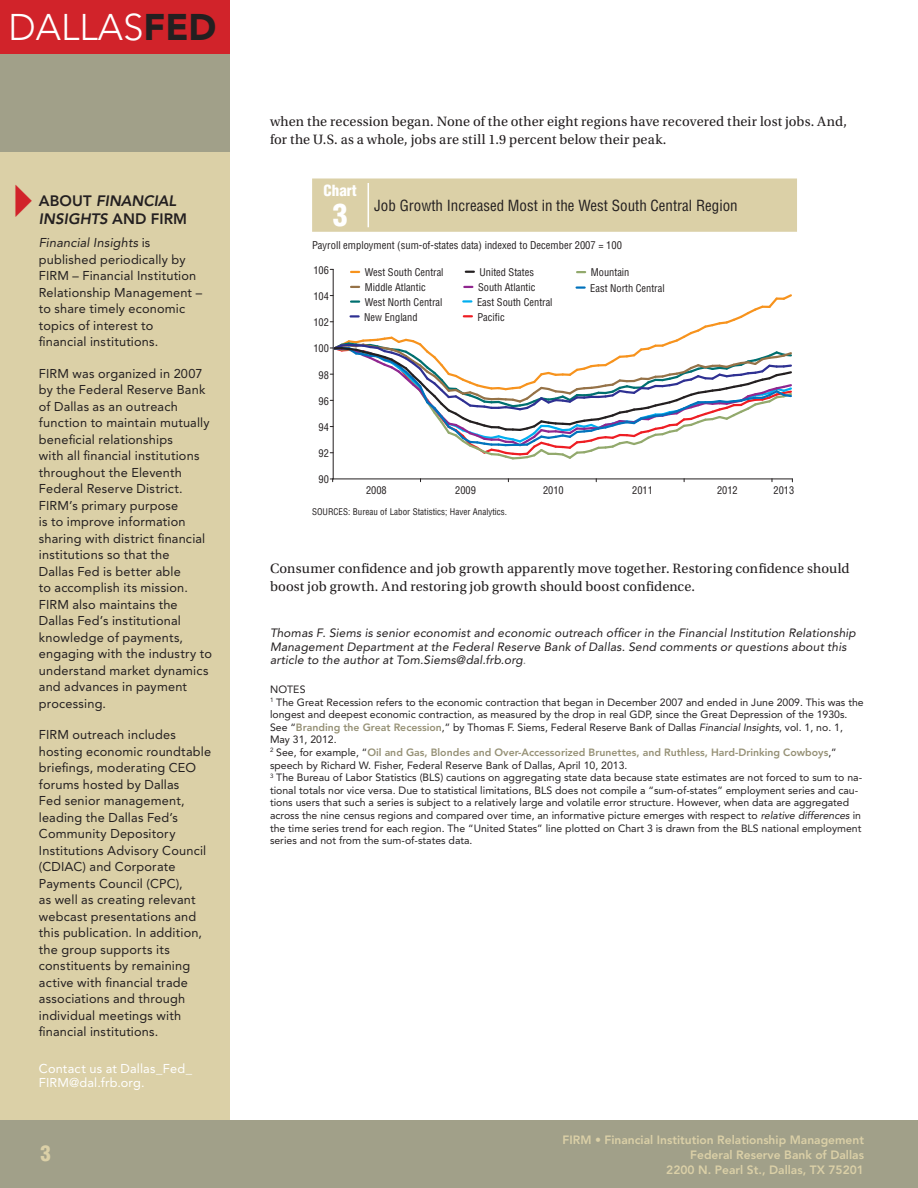
<style>
.page{position:relative;width:918px;height:1188px;background:#fff}
.page>*{position:absolute;margin:0;border:0;box-sizing:border-box;transform-origin:0 0}
.t1{font:300 36.75px "Avenir LT Std";color:#fff}
.Chart{font:900 condensed 30px "Helvetica LT Std";color:#fff}
.t2{font:900 condensed 21px "Helvetica LT Std";color:#dbd0a7}
.ChartTitle{font:condensed 15px "Helvetica LT Std";color:#231f20}
.CalendarHead{font:italic 800 15px/18px "Avenir LT Std";color:#231f20}
.Chart_word{font:900 condensed 15px "Helvetica LT Std";color:#fff}
.TEXT_BODY{font:14.25px/18px "Utopia Std";letter-spacing:.01em;color:#231f20}
.TEXT_Sidebar{font:12.75px/16.5px "Avenir LT Std";letter-spacing:.015em;color:#231f20}
.Webinfo{font:12.75px/14.7px "Avenir LT Std";letter-spacing:.015em;color:#fff}
.TEXT_BODY-2{font:italic 12px/13.5px "Avenir LT Std";letter-spacing:.015em;color:#231f20}
.t3{font:800 12px/15px "Avenir LT Std";color:#dbd0a7;text-align:right}
.Footnote_text{font:10.5px/12.6px "Avenir LT Std";color:#231f20}
.ChartAxis{font:condensed 10.5px "Helvetica LT Std";color:#231f20}
.Note{font:10.5px "Avenir LT Std";letter-spacing:.02em;color:#231f20}
.t4{font:condensed 10.35px "Helvetica LT Std";color:#231f20}
.Source{font:condensed 9px "Helvetica LT Std";color:#231f20}
.s1{font-weight:900;color:#231f20}
.s2{font-style:normal}
.s3{font-style:italic}
.s4{color:#808285}
.s5{font-weight:800;color:#969176}
</style>
<div class="page">
<div style="left:0;top:0;width:230px;height:1187px;background:#dbd0a7"></div>
<div style="left:0;top:0;width:230px;height:151px;background:#a1a089"></div>
<div style="left:0;top:0;width:230px;height:54px;background:#d1232a"></div>
<div style="left:0;top:1120px;width:918px;height:68px;background:#a1a089"></div>
<div style="left:312px;top:178px;width:485px;height:54px;background:#dbd0a7"></div>
<hr style="left:368px;top:183px;width:1px;height:44px;background:#fff">
<hr style="left:333px;top:479px;width:459px;height:1px;background:#231f20">
<hr style="left:333px;top:269px;width:1px;height:210px;background:#231f20">
<svg style="left:577px;top:271px;width:8px;height:2px"></svg>
<svg style="left:351px;top:271px;width:8px;height:2px"></svg>
<svg style="left:466px;top:271px;width:8px;height:2px"></svg>
<svg style="left:330px;top:286px;width:462px;height:175px"></svg>
<h1 class="t1" style="left:9px;top:6px;width:210px">DALLAS<span class="s1">FED</span></h1>
<p class="CalendarHead" style="left:39px;top:192px;width:150px"><span class="s2">ABOUT</span> FINANCIAL<br>INSIGHTS <span class="s2">AND FIRM</span></p>
<p class="TEXT_Sidebar" style="left:39px;top:235px;width:165px"><span class="s3">Financial Insights</span> is published periodically by<br>FIRM – Financial Institution<br>Relationship Management – to share timely economic topics of interest to financial institutions.</p>
<p class="TEXT_Sidebar" style="left:39px;top:365px;width:175px">FIRM was organized in 2007 by the Federal Reserve Bank of Dallas as an outreach function to maintain mutually beneficial relationships<br>with all financial institutions throughout the Eleventh<br>Federal Reserve District.<br>FIRM’s primary purpose<br>is to improve information sharing with district financial institutions so that the<br>Dallas Fed is better able<br>to accomplish its mission.<br>FIRM also maintains the<br>Dallas Fed’s institutional knowledge of payments, engaging with the industry to understand market dynamics and advances in payment processing.</p>
<p class="TEXT_Sidebar" style="left:39px;top:727px;width:174px">FIRM outreach includes hosting economic roundtable briefings, moderating CEO forums hosted by Dallas<br>Fed senior management, leading the Dallas Fed’s<br>Community Depository<br>Institutions Advisory Council (CDIAC) and Corporate<br>Payments Council (CPC),<br>as well as creating relevant webcast presentations and this publication. In addition, the group supports its constituents by remaining active with financial trade associations and through individual meetings with financial institutions.</p>
<p class="Webinfo" style="left:39px;top:1061px;width:155px">Contact us at Dallas_Fed_<br>FIRM@dal.frb.org.</p>
<h3 class="t2" style="left:41px;top:1140px;width:12px">3</h3>
<p class="TEXT_BODY" style="left:270px;top:113px;width:578px">when the recession began. None of the other eight regions have recovered their lost jobs. And, for the U.S. as a whole, jobs are still 1.9 percent below their peak.</p>
<p class="Chart_word" style="left:324px;top:181px;width:35px">Chart</p>
<p class="Chart" style="left:333px;top:196px;width:16px">3</p>
<p class="ChartTitle" style="left:374px;top:196px;width:365px">Job Growth Increased Most in the West South Central Region</p>
<p class="ChartAxis" style="left:312px;top:239px;width:311px">Payroll employment (sum-of-states data) indexed to December 2007 = 100</p>
<p class="t4" style="left:313px;top:264px;width:17px">106</p>
<p class="t4" style="left:313px;top:290px;width:17px">104</p>
<p class="t4" style="left:313px;top:316px;width:17px">102</p>
<p class="t4" style="left:313px;top:342px;width:17px">100</p>
<p class="t4" style="left:319px;top:368px;width:12px">98</p>
<p class="t4" style="left:319px;top:394px;width:12px">96</p>
<p class="t4" style="left:319px;top:421px;width:12px">94</p>
<p class="t4" style="left:319px;top:447px;width:12px">92</p>
<p class="t4" style="left:319px;top:473px;width:12px">90</p>
<p class="t4" style="left:480px;top:266px;width:56px">United States</p>
<p class="t4" style="left:365px;top:266px;width:80px">West South Central</p>
<p class="t4" style="left:591px;top:266px;width:40px">Mountain</p>
<p class="t4" style="left:477px;top:295px;width:77px">East South Central</p>
<p class="t4" style="left:478px;top:281px;width:59px">South Atlantic</p>
<p class="t4" style="left:365px;top:281px;width:62px">Middle Atlantic</p>
<p class="t4" style="left:590px;top:282px;width:76px">East North Central</p>
<p class="t4" style="left:364px;top:310px;width:55px">New England</p>
<p class="t4" style="left:365px;top:296px;width:79px">West North Central</p>
<p class="t4" style="left:478px;top:310px;width:29px">Pacific</p>
<p class="t4" style="left:366px;top:484px;width:22px">2008</p>
<p class="t4" style="left:455px;top:484px;width:22px">2009</p>
<p class="t4" style="left:543px;top:484px;width:22px">2010</p>
<p class="t4" style="left:632px;top:484px;width:22px">2011</p>
<p class="t4" style="left:717px;top:484px;width:22px">2012</p>
<p class="t4" style="left:774px;top:484px;width:22px">2013</p>
<p class="Source" style="left:312px;top:506px;width:197px">SOURCES: Bureau of Labor Statistics; Haver Analytics.</p>
<p class="TEXT_BODY" style="left:270px;top:560px;width:581px">Consumer confidence and job growth apparently move together. Restoring confidence should boost job growth. And restoring job growth should boost confidence.</p>
<p class="TEXT_BODY-2" style="left:270px;top:627px;width:587px">Thomas F. Siems is senior economist and economic outreach officer in the Financial Institution Relationship<br>Management Department at the Federal Reserve Bank of Dallas. Send comments or questions about this article to the author at Tom.Siems@dal.frb.org<span class="s4">.</span></p>
<p class="Note" style="left:270px;top:683px;width:37px">NOTES</p>
<p class="Footnote_text" style="left:270px;top:696px;width:595px"><sup>1</sup> The Great Recession refers to the economic contraction that began in December 2007 and ended in June 2009. This was the longest and deepest economic contraction, as measured by the drop in real GDP, since the Great Depression of the 1930s.<br>See “<span class="s5">Branding the Great Recession</span>,” by Thomas F. Siems, Federal Reserve Bank of Dallas <span class="s3">Financial Insights</span>, vol. 1, no. 1, May 31, 2012.</p>
<p class="Footnote_text" style="left:270px;top:746px;width:568px"><sup>2</sup> See, for example, “<span class="s5">Oil and Gas, Blondes and Over-Accessorized Brunettes, and Ruthless, Hard-Drinking Cowboys</span>,” speech by Richard W. Fisher, Federal Reserve Bank of Dallas, April 10, 2013.</p>
<p class="Footnote_text" style="left:270px;top:771px;width:594px"><sup>3</sup> The Bureau of Labor Statistics (BLS) cautions on aggregating state data because state estimates are not forced to sum to na&shy;tional totals nor vice versa. Due to statistical limitations, BLS does not compile a “sum-of-states” employment series and cau&shy;tions users that such a series is subject to a relatively large and volatile error structure. However, when data are aggregated across the nine census regions and compared over time, an informative picture emerges with respect to <span class="s3">relative differences</span> in the time series trend for each region. The “United States” line plotted on Chart 3 is drawn from the BLS national employment series and not from the sum-of-states data.</p>
<p class="t3" style="left:563px;top:1133px;width:303px">FIRM • Financial Institution Relationship Management<br>Federal Reserve Bank of Dallas<br>2200 N. Pearl St., Dallas, TX 75201</p>
</div>
